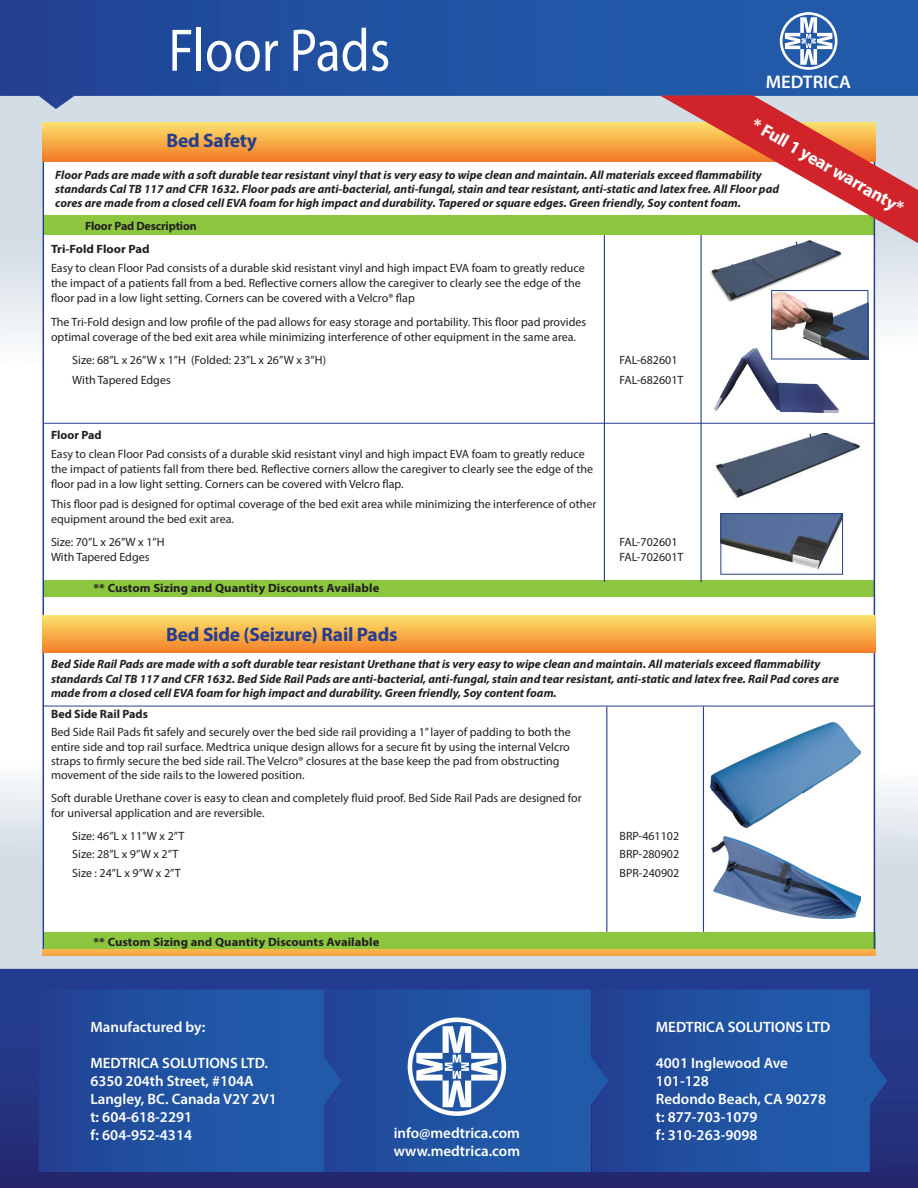
<style>
.page{position:relative;width:918px;height:1188px;background:#fff}
.page>*{position:absolute;margin:0;border:0;box-sizing:border-box;transform-origin:0 0}
.t1{font:60.6px "Myriad Pro";color:#fff;scale:.85 1}
.t2{font:700 19.5px "Myriad Pro";letter-spacing:-.015em;color:#253f8e}
.t3{font:600 18.3px "Myriad Pro";color:#fff}
.t4{font:700 18px "Myriad Pro";color:#fff}
.t5{font:600 15px/18px "Myriad Pro";color:#fff}
.t6{font:12px/15px "Myriad Pro";color:#231f20}
.t7{font:italic 700 12px/14.4px "Myriad Pro";color:#231f20}
.t8{font:700 12px "Myriad Pro";letter-spacing:.005em;color:#231f20;scale:1.05 1}
.t9{font:700 12px/23px "Myriad Pro";letter-spacing:-.015em;color:#231f20}
.t10{font:700 12px "Myriad Pro";letter-spacing:.005em;color:#231f20}
</style>
<div class="page">
<div style="left:0;top:740px;width:918px;height:236px;background:linear-gradient(to bottom,#f6f8fa,#c4d1dc)"></div>
<div style="left:0;top:84px;width:918px;height:300px;background:linear-gradient(to bottom,#c1ced7,#f7f9fc)"></div>
<svg style="left:0;top:0;width:918px;height:109px;background:#305da7"></svg>
<div style="left:0;top:384px;width:918px;height:369px;background:#fff"></div>
<svg style="left:0;top:969px;width:918px;height:219px;background:#233381"></svg>
<svg style="left:608px;top:990px;width:279px;height:182px;background:#2150a0"></svg>
<svg style="left:341px;top:990px;width:267px;height:182px;background:#2051a1"></svg>
<svg style="left:39px;top:990px;width:302px;height:182px;background:#2150a0"></svg>
<svg style="left:408px;top:1018px;width:98px;height:98px"></svg>
<svg style="left:780px;top:12px;width:58px;height:58px"></svg>
<div style="left:43px;top:162px;width:831px;height:788px;background:#fff"></div>
<div style="left:44px;top:580px;width:830px;height:17px;background:#8bc63e"></div>
<div style="left:44px;top:216px;width:831px;height:19px;background:#8bc63e"></div>
<div style="left:43px;top:932px;width:832px;height:19px;background:#8bc63e"></div>
<hr style="left:874px;top:137px;width:1px;height:813px;background:#253f8e">
<hr style="left:604px;top:235px;width:1px;height:347px;background:#253f8e">
<hr style="left:43px;top:137px;width:1px;height:812px;background:#253f8e">
<hr style="left:701px;top:235px;width:1px;height:347px;background:#253f8e">
<div style="left:43px;top:949px;width:833px;height:7px;background:#f8ae46"></div>
<div style="left:43px;top:122px;width:832px;height:40px;background:linear-gradient(to bottom,#fce26a,#f37a27)"></div>
<hr style="left:44px;top:423px;width:831px;height:1px;background:#253f8e">
<hr style="left:44px;top:706px;width:830px;height:1px;background:#253f8e">
<svg style="left:660px;top:95px;width:258px;height:148px"></svg>
<img style="left:709px;top:241px;width:134px;height:61px">
<img style="left:715px;top:433px;width:146px;height:65px">
<img style="left:711px;top:722px;width:149px;height:105px">
<img style="left:711px;top:836px;width:149px;height:82px">
<svg style="left:42px;top:615px;width:833px;height:37px;background:#f7b14a"></svg>
<img style="left:713px;top:347px;width:129px;height:66px">
<hr style="left:606px;top:706px;width:1px;height:226px;background:#253f8e">
<hr style="left:703px;top:706px;width:1px;height:226px;background:#253f8e">
<img style="left:773px;top:292px;width:93px;height:65px">
<img style="left:722px;top:515px;width:119px;height:54px">
<div style="left:771px;top:290px;width:97px;height:69px;border:1px solid #253f8e"></div>
<div style="left:720px;top:513px;width:123px;height:62px;border:1px solid #253f8e"></div>
<h1 class="t1" style="left:169px;top:13px;width:262px">Floor Pads</h1>
<h3 class="t3" style="left:766px;top:70px;width:87px">MEDTRICA</h3>
<h3 class="t4" style="left:759px;top:113px;width:174px;rotate:30deg">* Full 1 year warranty*</h3>
<h2 class="t2" style="left:166px;top:128px;width:92px">Bed Safety</h2>
<p class="t7" style="left:55px;top:167px;width:725px">Floor Pads are made with a soft durable tear resistant vinyl that is very easy to wipe clean and maintain. All materials exceed flammability standards Cal TB 117 and CFR 1632. Floor pads are anti-bacterial, anti-fungal, stain and tear resistant, anti-static and latex free. All Floor pad cores are made from a closed cell EVA foam for high impact and durability. Tapered or square edges. Green friendly, Soy content foam.</p>
<p class="t9" style="left:51px;top:214px;width:147px;text-indent:34px">Floor Pad Description<br>Tri-Fold Floor Pad</p>
<p class="t6" style="left:51px;top:261px;width:535px">Easy to clean Floor Pad consists of a durable skid resistant vinyl and high impact EVA foam to greatly reduce the impact of a patients fall from a bed. Reflective corners allow the caregiver to clearly see the edge of the floor pad in a low light setting. Corners can be covered with a Velcro® flap</p>
<p class="t6" style="left:51px;top:314px;width:537px">The Tri-Fold design and low profile of the pad allows for easy storage and portability. This floor pad provides optimal coverage of the bed exit area while minimizing interference of other equipment in the same area.</p>
<p class="t6" style="left:72px;top:353px;width:255px">Size: 68”L x 26”W x 1”H (Folded: 23”L x 26”W x 3”H)</p>
<p class="t6" style="left:620px;top:353px;width:60px">FAL-682601</p>
<p class="t6" style="left:72px;top:372px;width:100px">With Tapered Edges</p>
<p class="t6" style="left:620px;top:372px;width:65px">FAL-682601T</p>
<p class="t10" style="left:51px;top:427px;width:52px">Floor Pad</p>
<p class="t6" style="left:51px;top:447px;width:544px">Easy to clean Floor Pad consists of a durable skid resistant vinyl and high impact EVA foam to greatly reduce the impact of patients fall from there bed. Reflective corners allow the caregiver to clearly see the edge of the floor pad in a low light setting. Corners can be covered with Velcro flap.</p>
<p class="t6" style="left:51px;top:496px;width:547px">This floor pad is designed for optimal coverage of the bed exit area while minimizing the interference of other equipment around the bed exit area.</p>
<p class="t6" style="left:51px;top:534px;width:115px">Size: 70”L x 26”W x 1”H</p>
<p class="t6" style="left:620px;top:534px;width:60px">FAL-702601</p>
<p class="t6" style="left:51px;top:549px;width:100px">With Tapered Edges</p>
<p class="t6" style="left:620px;top:549px;width:65px">FAL-702601T</p>
<p class="t8" style="left:94px;top:580px;width:274px">** Custom Sizing and Quantity Discounts Available</p>
<h2 class="t2" style="left:166px;top:621px;width:233px">Bed Side (Seizure) Rail Pads</h2>
<p class="t7" style="left:51px;top:657px;width:790px">Bed Side Rail Pads are made with a soft durable tear resistant Urethane that is very easy to wipe clean and maintain. All materials exceed flammability standards Cal TB 117 and CFR 1632. Bed Side Rail Pads are anti-bacterial, anti-fungal, stain and tear resistant, anti-static and latex free. Rail Pad cores are made from a closed cell EVA foam for high impact and durability. Green friendly, Soy content foam.</p>
<p class="t10" style="left:51px;top:706px;width:98px">Bed Side Rail Pads</p>
<p class="t6" style="left:51px;top:725px;width:521px;line-height:14.4px">Bed Side Rail Pads fit safely and securely over the bed side rail providing a 1” layer of padding to both the entire side and top rail surface. Medtrica unique design allows for a secure fit by using the internal Velcro straps to firmly secure the bed side rail. The Velcro® closures at the base keep the pad from obstructing movement of the side rails to the lowered position.</p>
<p class="t6" style="left:51px;top:791px;width:532px;line-height:14.4px">Soft durable Urethane cover is easy to clean and completely fluid proof. Bed Side Rail Pads are designed for for universal application and are reversible.</p>
<p class="t6" style="left:72px;top:828px;width:114px">Size: 46”L x 11”W x 2”T</p>
<p class="t6" style="left:620px;top:828px;width:61px">BRP-461102</p>
<p class="t6" style="left:72px;top:847px;width:108px">Size: 28”L x 9”W x 2”T</p>
<p class="t6" style="left:620px;top:847px;width:61px">BRP-280902</p>
<p class="t6" style="left:72px;top:865px;width:110px">Size : 24”L x 9”W x 2”T</p>
<p class="t6" style="left:620px;top:865px;width:61px">BPR-240902</p>
<p class="t8" style="left:94px;top:934px;width:274px">** Custom Sizing and Quantity Discounts Available</p>
<p class="t5" style="left:90px;top:1018px;width:117px">Manufactured by:</p>
<p class="t5" style="left:90px;top:1054px;width:188px">MEDTRICA SOLUTIONS LTD.<br>6350 204th Street, #104A<br>Langley, BC. Canada V2Y 2V1 t: 604-618-2291<br>f: 604-952-4314</p>
<p class="t5" style="left:656px;top:1018px;width:176px">MEDTRICA SOLUTIONS LTD</p>
<p class="t5" style="left:656px;top:1054px;width:172px">4001 Inglewood Ave<br>101-128<br>Redondo Beach, CA 90278 t: 877-703-1079</p>
<p class="t5" style="left:394px;top:1124px;width:128px">info@medtrica.com</p>
<p class="t5" style="left:656px;top:1126px;width:103px">f: 310-263-9098</p>
<p class="t5" style="left:394px;top:1142px;width:128px">www.medtrica.com</p>
</div>
